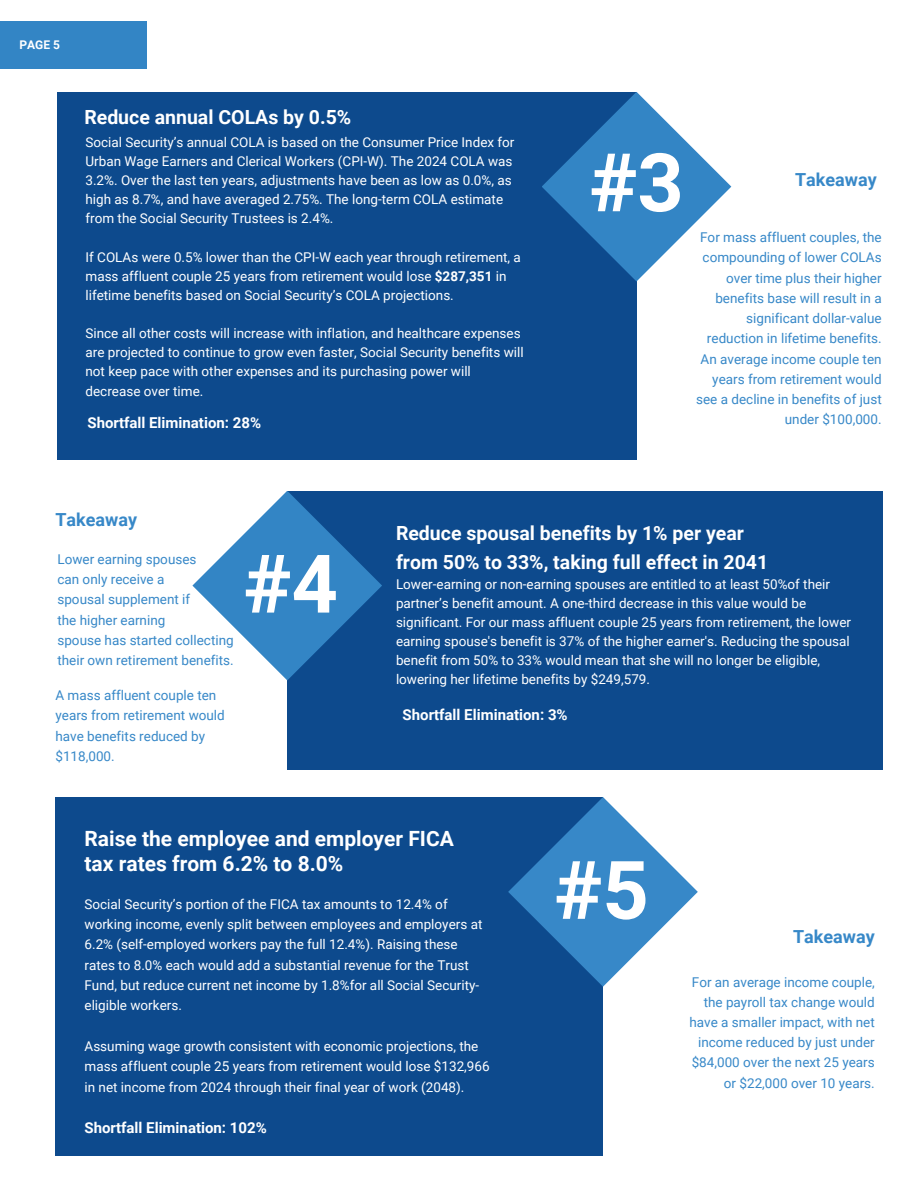
<style>
.page{position:relative;width:918px;height:1188px;background:#fff}
.page>*{position:absolute;margin:0;border:0;box-sizing:border-box;transform-origin:0 0}
.t1{font:700 81px "Roboto";color:#fff}
.t2{font:700 21px/24.8px "Roboto";color:#fff}
.t3{font:700 19.5px/29.1px "Roboto";color:#fff}
.t4{font:700 18px "Roboto";color:#3788c8}
.t5{font:700 15px "Roboto";color:#fff}
.t6{font:13.5px/19.2px "Roboto";color:#fff}
.t7{font:13.5px/20.2px "Roboto";color:#3788c8;text-align:right}
.t8{font:13.5px/20.2px "Roboto";color:#3788c8;text-align:right}
.t9{font:700 12px "Roboto";color:#fff}
.s1{font-style:inherit}
.s2{font-weight:700}
</style>
<div class="page">
<div style="left:57px;top:92px;width:580px;height:367px;background:#0d4a8d"></div>
<div style="left:0;top:22px;width:147px;height:47px;background:#3385c5"></div>
<svg style="left:542px;top:92px;width:189px;height:189px"></svg>
<div style="left:287px;top:491px;width:596px;height:279px;background:#0d4a8d"></div>
<svg style="left:192px;top:491px;width:190px;height:189px"></svg>
<div style="left:55px;top:797px;width:548px;height:359px;background:#0d4a8d"></div>
<svg style="left:508px;top:797px;width:190px;height:190px"></svg>
<h4 class="t9" style="left:19px;top:36px;width:42px">PAGE 5</h4>
<h1 class="t3" style="left:84px;top:101px;width:268px">Reduce annual COLAs by 0.5%</h1>
<h1 class="t6" style="left:86px;top:132px;width:430px">Social Security’s annual COLA is based on the Consumer Price Index for Urban Wage Earners and Clerical Workers (CPI-W). The 2024 COLA was 3.2%. Over the last ten years, adjustments have been as low as 0.0%, as high as 8.7%, and have averaged 2.75%. The long-term COLA estimate from the Social Security Trustees is 2.4%.</h1>
<h1 class="t6" style="left:86px;top:247px;width:437px">If COLAs were 0.5% lower than the CPI-W each year through retirement, a mass affluent couple <span class="s1">25 years from retirement</span> would lose <span class="s2">$287,351</span> in lifetime benefits based on Social Security’s COLA projections.</h1>
<h1 class="t6" style="left:86px;top:323px;width:440px">Since all other costs will increase with inflation, and healthcare expenses are projected to continue to grow even faster, Social Security benefits will not keep pace with other expenses and its purchasing power will decrease over time.</h1>
<h1 class="t5" style="left:87px;top:413px;width:175px">Shortfall Elimination: 28%</h1>
<p class="t1" style="left:589px;top:126px;width:96px">#3</p>
<h5 class="t4" style="left:795px;top:167px;width:83px">Takeaway</h5>
<p class="t7" style="left:696px;top:227px;width:187px"><span class="s1">For mass affluent couples, the compounding of lower COLAs </span>over time plus their higher benefits base will result in a significant dollar-value reduction in lifetime benefits.<br>An average income couple ten years from retirement would see a decline in benefits of just under $100,000.</p>
<h3 class="t4" style="left:55px;top:507px;width:83px">Takeaway</h3>
<p class="t8" style="left:57px;top:549px;width:178px;text-align:left"><span class="s1">L</span>ow<span class="s1">er</span> earning spouses<br>can only receive a<br>spousal supplement if<br>the higher earning<br>spouse has started collecting their own retirement benefits.</p>
<p class="t7" style="left:55px;top:685px;width:171px;text-align:left">A mass affluent couple ten years from retirement would have benefits reduced by $118,000.</p>
<p class="t1" style="left:243px;top:527px;width:96px">#4</p>
<h4 class="t3" style="left:396px;top:518px;width:374px">Reduce spousal benefits by 1% per year from 50% to 33%, taking full effect in 2041</h4>
<h4 class="t6" style="left:396px;top:574px;width:457px">Lower-earning or non-earning spouses are entitled to at least 50%of their partner’s benefit amount. A one-third decrease in this value would be significant. For our mass affluent couple <span class="s1">25 years from retirement</span>, the lower earning spouse's benefit is 37% of the higher earner's. Reducing the spousal benefit from 50% to 33% would mean that she will no longer be eligible, lowering her lifetime benefits by $249,579.</h4>
<h4 class="t5" style="left:403px;top:704px;width:167px">Shortfall Elimination: 3%</h4>
<h5 class="t2" style="left:85px;top:826px;width:371px">Raise the employee and employer FICA tax rates from 6.2% to 8.0%</h5>
<h5 class="t6" style="left:85px;top:893px;width:399px;line-height:20.4px">Social Security’s portion of the FICA tax amounts to 12.4% of working income, evenly split between employees and employers at 6.2% (self-employed workers pay the full 12.4%). Raising these rates to 8.0% each would add a substantial revenue for the Trust Fund, but reduce current net income by 1.8%for all Social Security&shy;eligible workers.</h5>
<h5 class="t6" style="left:85px;top:1036px;width:407px;line-height:20.4px">Assuming wage growth consistent with economic projections, the mass affluent couple <span class="s1">25 years from retirement</span> would lose $132,966 in net income from 2024 through their final year of work (2048).</h5>
<h5 class="t5" style="left:85px;top:1118px;width:184px">Shortfall Elimination: 102%</h5>
<h1 class="t1" style="left:554px;top:833px;width:96px">#5</h1>
<p class="t4" style="left:793px;top:924px;width:83px">Takeaway</p>
<p class="t8" style="left:689px;top:971px;width:187px">For an average income couple, the payroll tax change would have a smaller impact, with net income reduced by just under $84,000 over the next 25 years or $22,000 over 10 years.</p>
</div>
